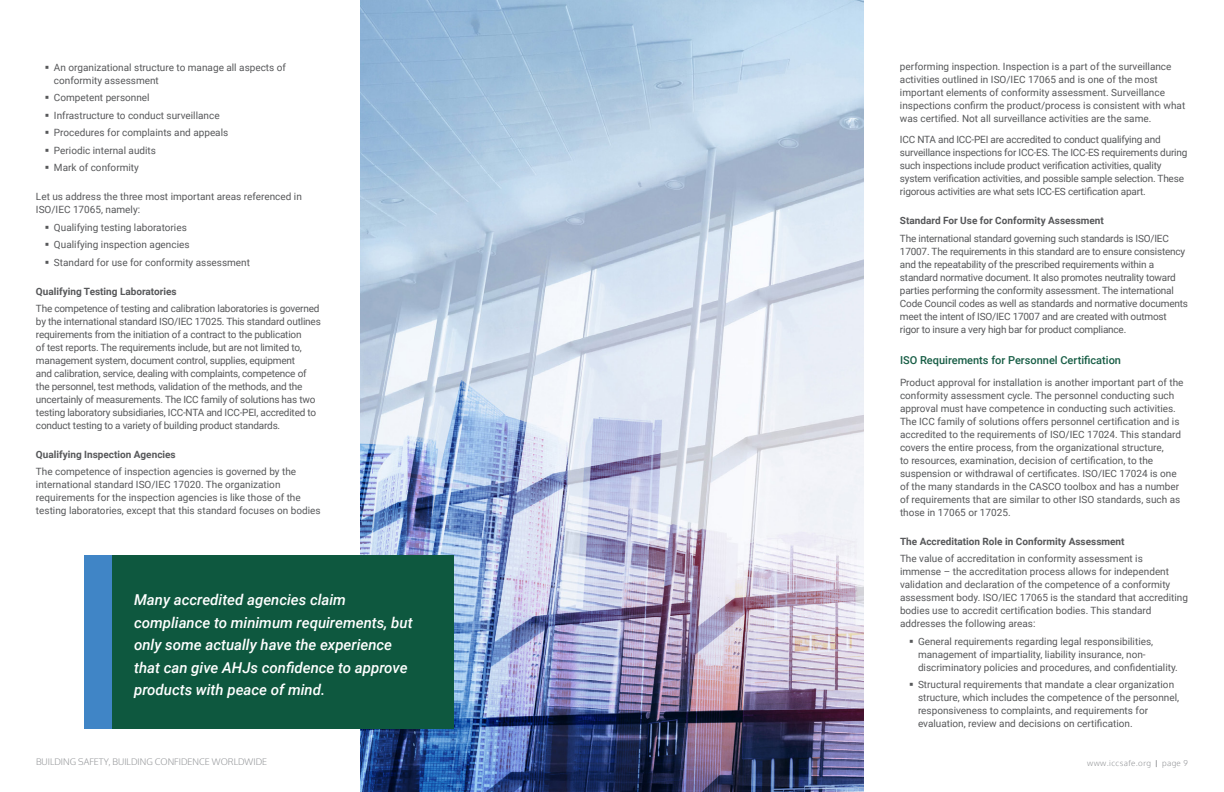
<style>
.page{position:relative;width:1224px;height:792px;background:#fff}
.page>*{position:absolute;margin:0;border:0;box-sizing:border-box;transform-origin:0 0}
.t1{font:italic 500 15px/22.5px "Roboto";color:#fff}
.t2{font:500 11px "Roboto";color:#175d45}
.t3{font:10px/13px "Roboto";color:#57585a}
.t4{font:10px/13px "Roboto";letter-spacing:-.02em;color:#57585a}
.t5{font:700 10px "Roboto";color:#57585a}
.t6{font:300 9px "Oxygen";color:#939598}
.t7{font:300 8px "Oxygen";letter-spacing:.05em;color:#939598}
.s1{font-weight:700}
</style>
<div class="page">
<img style="left:360px;top:0;width:504px;height:792px">
<div style="left:112px;top:556px;width:342px;height:173px;background:#0e583f"></div>
<div style="left:84px;top:556px;width:28px;height:173px;background:#4085c6"></div>
<p class="t3" style="left:54px;top:60px;width:234px">An organizational structure to manage all aspects of conformity assessment</p>
<p class="t3" style="left:54px;top:88px;width:176px;line-height:17.5px">Competent personnel<br>Infrastructure to conduct surveillance<br>Procedures for complaints and appeals<br>Periodic internal audits<br>Mark of conformity</p>
<p class="t3" style="left:36px;top:190px;width:267px">Let us address the three most important areas referenced in<br>ISO/IEC 17065, namely:</p>
<p class="t3" style="left:54px;top:218px;width:198px;line-height:17.5px">Qualifying testing laboratories<br>Qualifying inspection agencies<br>Standard for use for conformity assessment</p>
<p class="t5" style="left:36px;top:284px;width:142px">Qualifying Testing Laboratories</p>
<p class="t4" style="left:36px;top:302px;width:286px">The competence of testing and calibration laboratories is governed by the international standard ISO/IEC 17025. This standard outlines requirements from the initiation of a contract to the publication<br>of test reports. The requirements include, but are not limited to, management system, document control, supplies, equipment<br>and calibration, service, dealing with complaints, competence of the personnel, test methods, validation of the methods, and the uncertainly of measurements. The ICC family of solutions has two testing laboratory subsidiaries, ICC-NTA and ICC-PEI, accredited to conduct testing to a variety of building product standards.</p>
<p class="t5" style="left:36px;top:447px;width:141px">Qualifying Inspection Agencies</p>
<p class="t3" style="left:36px;top:465px;width:286px">The competence of inspection agencies is governed by the international standard ISO/IEC 17020. The organization requirements for the inspection agencies is like those of the testing laboratories, except that this standard focuses on bodies</p>
<h1 class="t1" style="left:134px;top:588px;width:280px">Many accredited agencies claim compliance to minimum requirements, but only some actually have the experience that can give AHJs confidence to approve products with peace of mind.</h1>
<p class="t3" style="left:900px;top:60px;width:287px">performing inspection. Inspection is a part of the surveillance activities outlined in ISO/IEC 17065 and is one of the most important elements of conformity assessment. Surveillance inspections confirm the product/process is consistent with what was certified. Not all surveillance activities are the same.</p>
<p class="t4" style="left:900px;top:133px;width:289px">ICC NTA and ICC-PEI are accredited to conduct qualifying and surveillance inspections for ICC-ES. The ICC-ES requirements during such inspections include product verification activities, quality system verification activities, and possible sample selection. These rigorous activities are what sets ICC-ES certification apart.</p>
<p class="t5" style="left:900px;top:214px;width:205px">Standard For Use for Conformity Assessment</p>
<p class="t4" style="left:900px;top:232px;width:290px">The international standard governing such standards is ISO/IEC 17007. The requirements in this standard are to ensure consistency and the repeatability of the prescribed requirements within a standard normative document. It also promotes neutrality toward parties performing the conformity assessment. The international Code Council codes as well as standards and normative documents meet the intent of ISO/IEC 17007 and are created with outmost rigor to insure a very high bar for product compliance.</p>
<p class="t2" style="left:900px;top:352px;width:223px">ISO Requirements for Personnel Certification</p>
<p class="t3" style="left:900px;top:376px;width:285px">Product approval for installation is another important part of the conformity assessment cycle. The personnel conducting such approval must have competence in conducting such activities.<br>The ICC family of solutions offers personnel certification and is accredited to the requirements of ISO/IEC 17024. This standard covers the entire process, from the organizational structure,<br>to resources, examination, decision of certification, to the suspension or withdrawal of certificates. ISO/IEC 17024 is one of the many standards in the CASCO toolbox and has a number of requirements that are similar to other ISO standards, such as those in 17065 or 17025.</p>
<p class="t5" style="left:900px;top:534px;width:226px">The Accreditation Role in Conformity Assessment</p>
<p class="t3" style="left:900px;top:552px;width:290px">The value of accreditation in conformity assessment is<br>immense – the accreditation process allows for independent validation and declaration of the competence of a conformity assessment body. ISO/IEC 17065 is the standard that accrediting bodies use to accredit certification bodies. This standard addresses the following areas:</p>
<p class="t3" style="left:918px;top:635px;width:261px">General requirements regarding legal responsibilities, management of impartiality, liability insurance, non&shy;discriminatory policies and procedures, and confidentiality.</p>
<p class="t3" style="left:918px;top:678px;width:263px">Structural requirements that mandate a clear organization structure, which includes the competence of the personnel, responsiveness to complaints, and requirements for evaluation, review and decisions on certification.</p>
<p class="t6" style="left:36px;top:756px;width:233px">BUILDING SAFETY, BUILDING CONFIDENCE WORLDWIDE</p>
<p class="t7" style="left:1087px;top:758px;width:102px">www.iccsafe.org <span class="s1">|</span> page 9</p>
</div>
